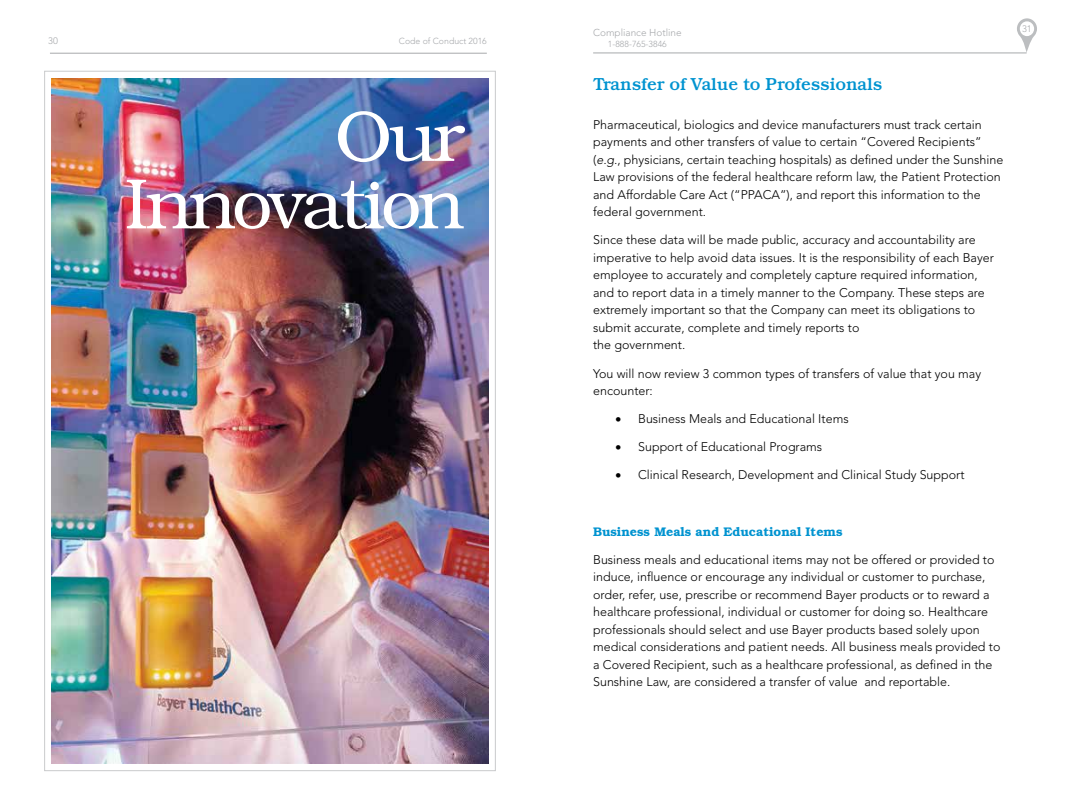
<style>
.page{position:relative;width:1080px;height:810px;background:#fff}
.page>*{position:absolute;margin:0;border:0;box-sizing:border-box;transform-origin:0 0}
.t1{font:300 71.25px/67.5px "Bookman Std";letter-spacing:-.05em;color:#fff;text-align:right}
.t2{font:500 17.5px "Bookman Std";letter-spacing:-.01em;color:#0093d0}
.t3{font:300 12.5px/17.5px "Avenir LT Std";color:#000}
.t4{font:600 12.5px "Bookman Std";color:#0093d0}
.t5{font:300 10px "Avenir LT Std";color:#a7a9ac}
.t6{font:300 9.38px "Avenir LT Std";color:#a7a9ac}
.t7{font:300 8.75px "Avenir LT Std";color:#a7a9ac}
.s1{font-style:italic}
</style>
<div class="page">
<img style="left:51px;top:78px;width:438px;height:686px">
<hr style="left:50px;top:53px;width:437px;height:1px;background:#a7a9ac">
<hr style="left:593px;top:53px;width:434px;height:1px;background:#a7a9ac">
<svg style="left:1017px;top:18px;width:20px;height:35px"></svg>
<p class="t6" style="left:48px;top:35px;width:11px">30</p>
<p class="t7" style="left:399px;top:36px;width:89px">Code of Conduct 2016</p>
<h1 class="t1" style="left:125px;top:104px;width:341px">Our<br>Innovation</h1>
<p class="t5" style="left:593px;top:27px;width:90px">Compliance Hotline</p>
<p class="t7" style="left:608px;top:38px;width:60px">1-888-765-3846</p>
<h2 class="t2" style="left:593px;top:74px;width:291px">Transfer of Value to Professionals</h2>
<p class="t3" style="left:593px;top:116px;width:412px">Pharmaceutical, biologics and device manufacturers must track certain payments and other transfers of value to certain “Covered Recipients” (<span class="s1">e.g.</span>, physicians, certain teaching hospitals) as defined under the Sunshine Law provisions of the federal healthcare reform law, the Patient Protection and Affordable Care Act (“PPACA”), and report this information to the federal government.</p>
<p class="t3" style="left:593px;top:231px;width:402px">Since these data will be made public, accuracy and accountability are imperative to help avoid data issues. It is the responsibility of each Bayer employee to accurately and completely capture required information, and to report data in a timely manner to the Company. These steps are extremely important so that the Company can meet its obligations to submit accurate, complete and timely reports to<br>the government.</p>
<p class="t3" style="left:593px;top:365px;width:390px">You will now review 3 common types of transfers of value that you may encounter:</p>
<p class="t3" style="left:616px;top:410px;width:235px">• Business Meals and Educational Items</p>
<p class="t3" style="left:616px;top:438px;width:208px">• Support of Educational Programs</p>
<p class="t3" style="left:616px;top:466px;width:350px">• Clinical Research, Development and Clinical Study Support</p>
<p class="t4" style="left:593px;top:524px;width:251px">Business Meals and Educational Items</p>
<p class="t3" style="left:593px;top:551px;width:409px">Business meals and educational items may not be offered or provided to induce, influence or encourage any individual or customer to purchase, order, refer, use, prescribe or recommend Bayer products or to reward a healthcare professional, individual or customer for doing so. Healthcare professionals should select and use Bayer products based solely upon medical considerations and patient needs. All business meals provided to a Covered Recipient, such as a healthcare professional, as defined in the Sunshine Law, are considered a transfer of value and reportable.</p>
<p class="t6" style="left:1022px;top:23px;width:11px">31</p>
</div>
